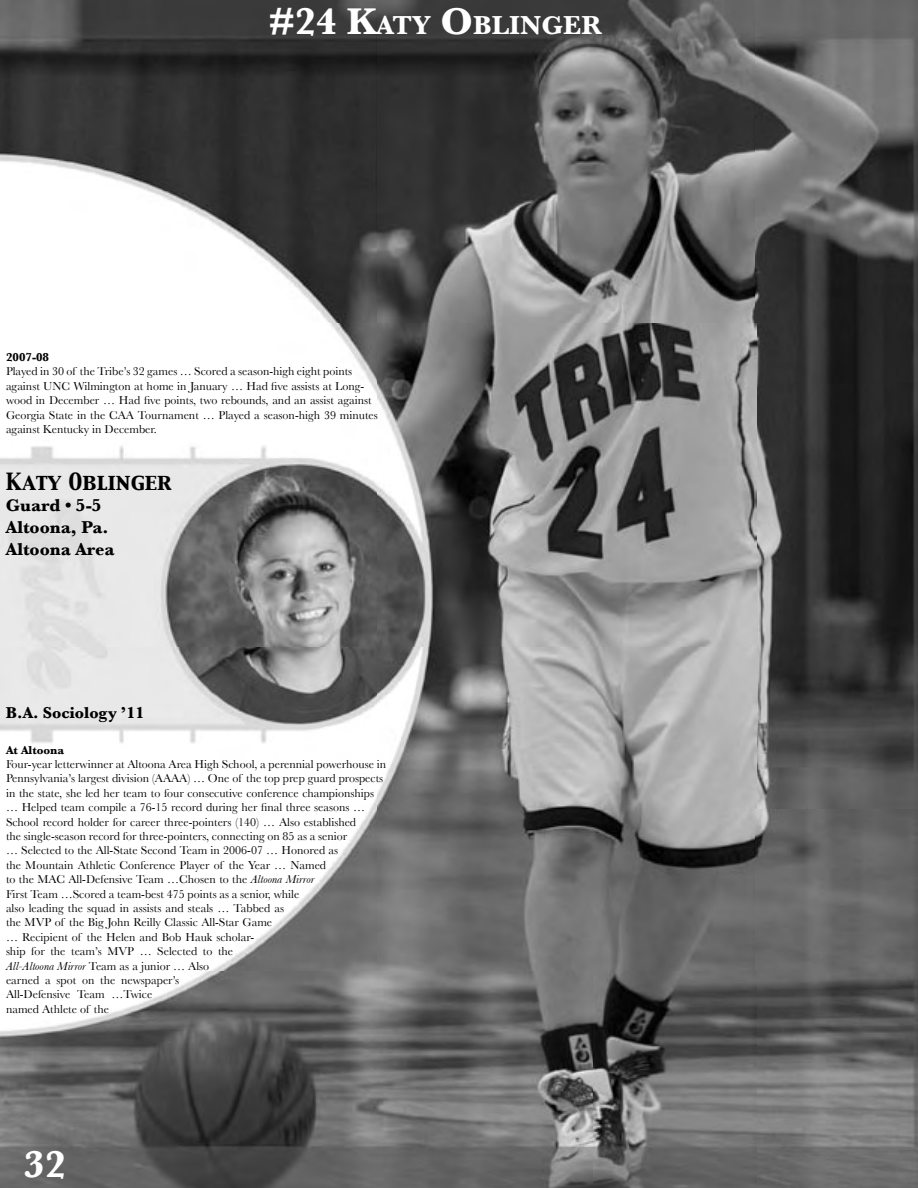
<style>
.page{position:relative;width:918px;height:1188px;background:#fff}
.page>*{position:absolute;margin:0;border:0;box-sizing:border-box;transform-origin:0 0}
.t1{font:700 39px "Baskerville";color:#fff}
.t2{font:700 27.3px "Baskerville";color:#fff}
.t3{font:21px "Capitals";color:#000}
.t4{font:700 18px/21.6px "Baskerville";color:#000}
.t5{font:700 16.5px "Baskerville";color:#000}
.t6{font:12px/14.4px "Baskerville";color:#000}
.t7{font:700 12px "Baskerville";color:#000}
.s1{font-size:39px}
.s2{font-style:italic}
</style>
<div class="page">
<img style="left:0;top:0;width:918px;height:1188px">
<h2 class="t2" style="left:269px;top:9px;width:335px"><span class="s1">#24 K</span>ATY <span class="s1">O</span>BLINGER</h2>
<p class="t7" style="left:6px;top:350px;width:45px">2007-08</p>
<p class="t6" style="left:6px;top:364px;width:373px">Played in 30 of the Tribe’s 32 games … Scored a season-high eight points against UNC Wilmington at home in January … Had five assists at Long&shy;wood in December … Had five points, two rebounds, and an assist against Georgia State in the CAA Tournament … Played a season-high 39 minutes against Kentucky in December.</p>
<h3 class="t3" style="left:6px;top:467px;width:167px">Katy Oblinger</h3>
<h3 class="t4" style="left:6px;top:495px;width:110px">Guard • 5-5<br>Altoona, Pa.<br>Altoona Area</h3>
<h3 class="t5" style="left:6px;top:703px;width:140px">B.A. Sociology ’11</h3>
<p class="t7" style="left:6px;top:743px;width:60px">At Altoona</p>
<p class="t6" style="left:6px;top:757px;width:382px">Four-year letterwinner at Altoona Area High School, a perennial powerhouse in Pennsylvania’s largest division (AAAA) … One of the top prep guard prospects in the state, she led her team to four consecutive conference championships … Helped team compile a 76-15 record during her final three seasons … School record holder for career three-pointers (140) … Also established<br>the single-season record for three-pointers, connecting on 85 as a senior<br>… Selected to the All-State Second Team in 2006-07 … Honored as<br>the Mountain Athletic Conference Player of the Year … Named<br>to the MAC All-Defensive Team …Chosen to the <span class="s2">Altoona Mirror<br></span>First Team …Scored a team-best 475 points as a senior, while<br>also leading the squad in assists and steals … Tabbed as<br>the MVP of the Big John Reilly Classic All-Star Game<br>… Recipient of the Helen and Bob Hauk scholar-<br>ship for the team’s MVP … Selected to the<br><span class="s2">All-Altoona Mirror</span> Team as a junior … Also<br>earned a spot on the newspaper’s<br>All-Defensive Team …Twice<br>named Athlete of the</p>
<h1 class="t1" style="left:24px;top:1141px;width:44px">32</h1>
</div>
